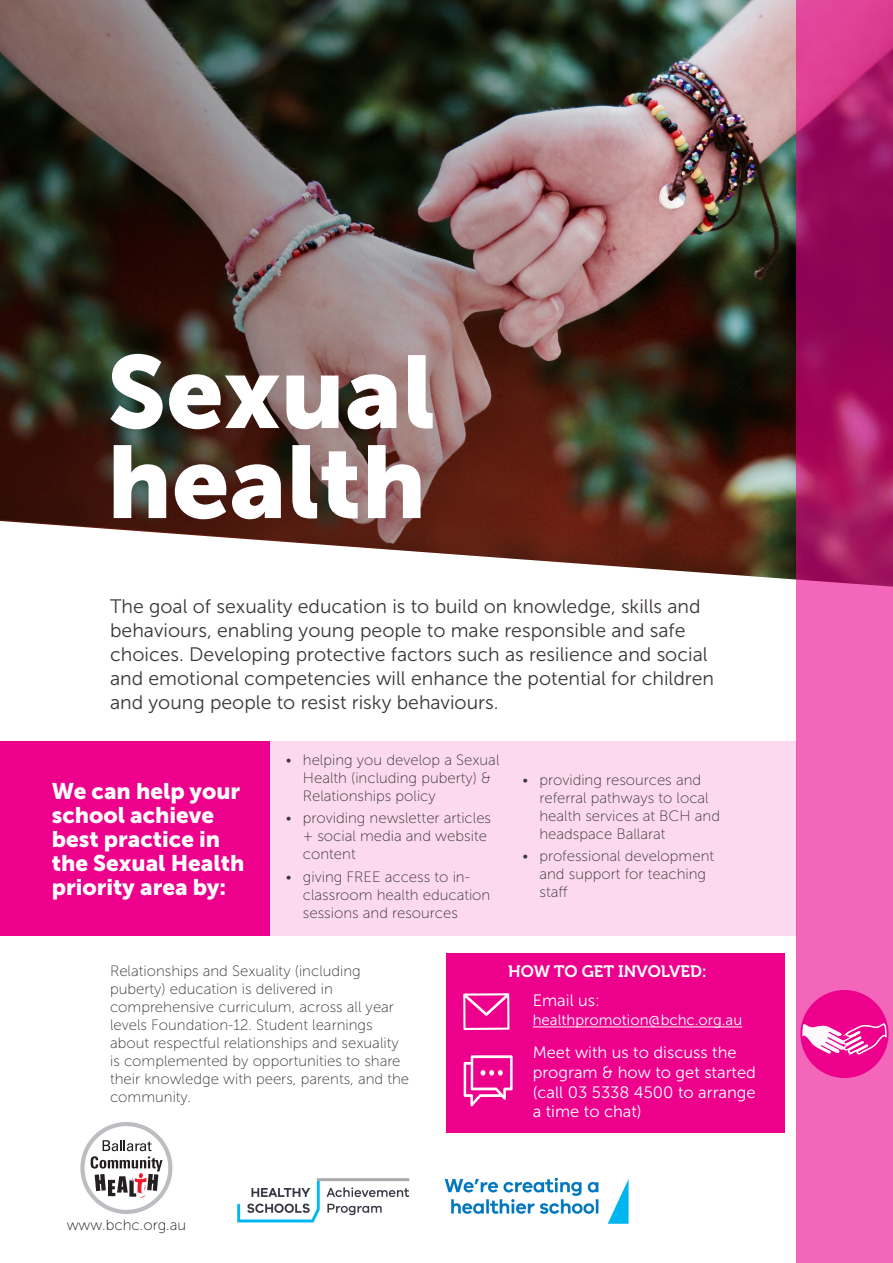
<style>
.page{position:relative;width:893px;height:1263px;background:#fff}
.page>*{position:absolute;margin:0;border:0;box-sizing:border-box;transform-origin:0 0}
.t1{font:102px/90px "Museo Sans 900";color:#fff}
.t2{font:22.5px/24px "Museo Sans 900";color:#fff}
.t3{font:19.5px/24px "Museo Sans 300";color:#3c373b}
.t4{font:16.5px/19.8px "Museo Sans 300";color:#fff}
.t5{font:16.5px "Museo 700";letter-spacing:-.005em;color:#fff}
.t6{font:15px/18px "Museo Sans 100";color:#3c373b}
.t7{font:15px "Museo Sans 300";color:#fff}
.t8{font:15px "Museo Sans 100";color:#231f20}
</style>
<div class="page">
<img style="left:777px;top:0;width:19px;height:580px">
<img style="left:0;top:0;width:777px;height:579px">
<div style="left:0;top:741px;width:797px;height:194px;background:#fcd9ee"></div>
<div style="left:0;top:741px;width:269px;height:194px;background:#ec008c"></div>
<div style="left:446px;top:953px;width:338px;height:179px;background:#ec008c"></div>
<hr style="left:533px;top:1026px;width:209px;height:1px;background:#fff">
<svg style="left:464px;top:1055px;width:49px;height:51px"></svg>
<svg style="left:463px;top:993px;width:47px;height:37px"></svg>
<svg style="left:559px;top:1026px;width:18px;height:2px"></svg>
<div style="left:80px;top:1122px;width:92px;height:92px;background:#bcbdc0;border-radius:50%"></div>
<div style="left:85px;top:1126px;width:83px;height:84px;background:#fff;border-radius:50%"></div>
<svg style="left:91px;top:1140px;width:72px;height:58px"></svg>
<img style="left:237px;top:1177px;width:392px;height:46px">
<svg style="left:796px;top:0;width:97px;height:1263px;background:#ce3f90"></svg>
<div style="left:800px;top:990px;width:88px;height:88px;background:#ec008c;border-radius:50%"></div>
<svg style="left:802px;top:1022px;width:85px;height:50px"></svg>
<p class="t1" style="left:107px;top:347px;width:329px">Sexual health</p>
<p class="t3" style="left:110px;top:595px;width:605px">The goal of sexuality education is to build on knowledge, skills and behaviours, enabling young people to make responsible and safe choices. Developing protective factors such as resilience and social and emotional competencies will enhance the potential for children and young people to resist risky behaviours.</p>
<p class="t2" style="left:52px;top:779px;width:194px">We can help your school achieve best practice in the Sexual Health priority area by:</p>
<p class="t6" style="left:303px;top:751px;width:198px;text-indent:-17px">• helping you develop a Sexual<br>Health (including puberty) &amp;<br>Relationships policy</p>
<p class="t6" style="left:303px;top:809px;width:190px;text-indent:-17px">• providing newsletter articles + social media and website content</p>
<p class="t6" style="left:303px;top:868px;width:189px;text-indent:-17px">• giving FREE access to in&shy;classroom health education sessions and resources</p>
<p class="t6" style="left:539px;top:771px;width:182px;text-indent:-17px">• providing resources and referral pathways to local health services at BCH and headspace Ballarat</p>
<p class="t6" style="left:539px;top:847px;width:176px;text-indent:-17px">• professional development and support for teaching staff</p>
<p class="t6" style="left:110px;top:962px;width:301px">Relationships and Sexuality (including puberty) education is delivered in comprehensive curriculum, across all year levels Foundation-12. Student learnings about respectful relationships and sexuality is complemented by opportunities to share their knowledge with peers, parents, and the community.</p>
<p class="t5" style="left:508px;top:962px;width:200px">HOW TO GET INVOLVED:</p>
<p class="t4" style="left:533px;top:990px;width:69px">Email us:</p>
<p class="t7" style="left:533px;top:1012px;width:211px">healthpromotion@bchc.org.au</p>
<p class="t4" style="left:533px;top:1042px;width:225px">Meet with us to discuss the program &amp; how to get started (call 03 5338 4500 to arrange a time to chat)</p>
<p class="t8" style="left:67px;top:1217px;width:121px">www.bchc.org.au</p>
</div>
